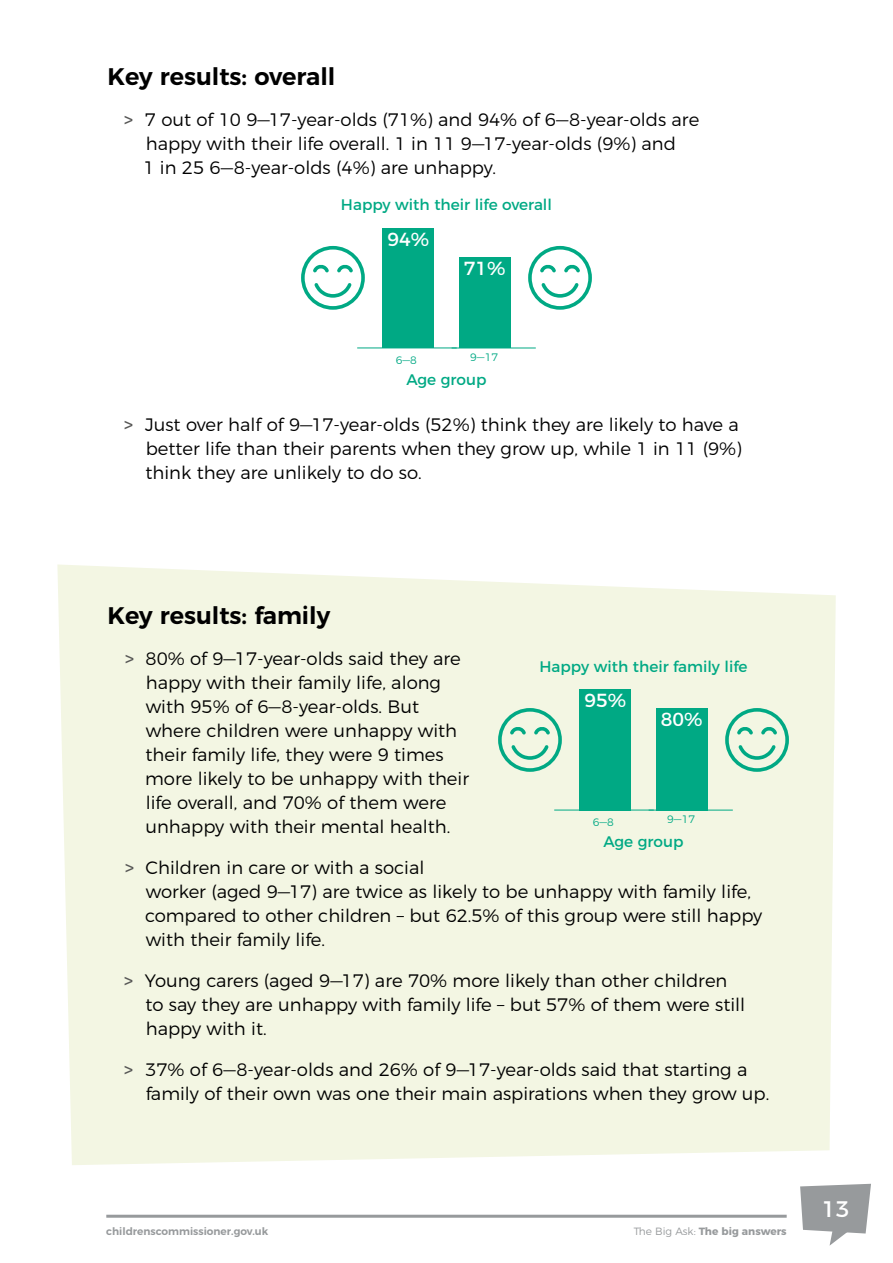
<style>
.page{position:relative;width:893px;height:1263px;background:#fff}
.page>*{position:absolute;margin:0;border:0;box-sizing:border-box;transform-origin:0 0}
.CC_section_sub_headi{font:600 24px "Montserrat";color:#000}
.t1{font:22.5px "Montserrat";color:#fff}
.t2{font:18.9px "Montserrat";color:#fff}
.t3{font:300 18px/24px "Montserrat";color:#000}
.t4{font:15.3px "Montserrat";color:#00a984}
.t5{font:300 10.8px "Montserrat";color:#00a984}
.t6{font:600 10.5px "Montserrat";color:#979a9c}
.t7{font:700 10.5px "Montserrat";color:#979a9c}
.s1{font-family:"Montserrat Alternates";font-weight:400;color:#575756}
.s2{font-size:17.25px}
.s3{font-weight:300}
</style>
<div class="page">
<div style="left:57px;top:564px;width:779px;height:601px;background:#f3f6e3"></div>
<svg style="left:800px;top:1184px;width:71px;height:61px"></svg>
<hr style="left:106px;top:1215px;width:681px;height:3px;background:#979a9c">
<div style="left:580px;top:689px;width:51px;height:121px;background:#00a984"></div>
<div style="left:656px;top:708px;width:51px;height:102px;background:#00a984"></div>
<svg style="left:498px;top:708px;width:64px;height:64px;background:#b9e3cc"></svg>
<svg style="left:725px;top:708px;width:64px;height:64px;background:#b9e3cc"></svg>
<hr style="left:554px;top:810px;width:100px;height:1px;background:#00a984">
<hr style="left:649px;top:810px;width:84px;height:1px;background:#00a984">
<div style="left:383px;top:228px;width:51px;height:120px;background:#00a984"></div>
<div style="left:459px;top:257px;width:51px;height:91px;background:#00a984"></div>
<svg style="left:301px;top:246px;width:64px;height:64px"></svg>
<svg style="left:528px;top:246px;width:64px;height:64px"></svg>
<hr style="left:357px;top:347px;width:100px;height:1px;background:#00a984">
<hr style="left:452px;top:348px;width:84px;height:1px;background:#00a984">
<p class="CC_section_sub_headi" style="left:107px;top:57px;width:229px">Key results: overall</p>
<p class="t3" style="left:143px;top:106px;width:557px;text-indent:-19px"><span class="s1">&gt;</span> 7 out of 10 9<span class="s2">—</span>17‑year‑olds (71%) and 94% of 6<span class="s2">—</span>8‑year‑olds are happy with their life overall. 1 in 11 9<span class="s2">—</span>17‑year‑olds (9%) and<br>1 in 25 6<span class="s2">—</span>8‑year‑olds (4%) are unhappy.</p>
<p class="t4" style="left:341px;top:192px;width:212px">Happy with their life overall</p>
<p class="t2" style="left:387px;top:224px;width:43px">94%</p>
<p class="t2" style="left:464px;top:253px;width:43px">71%</p>
<p class="t5" style="left:396px;top:351px;width:23px">6—8</p>
<p class="t5" style="left:470px;top:349px;width:29px">9—17</p>
<p class="t4" style="left:406px;top:367px;width:82px">Age group</p>
<p class="t3" style="left:146px;top:411px;width:598px;text-indent:-21px"><span class="s1">&gt;</span> Just over half of 9<span class="s2">—</span>17‑year‑olds (52%) think they are likely to have a better life than their parents when they grow up, while 1 in 11 (9%) think they are unlikely to do so.</p>
<p class="CC_section_sub_headi" style="left:107px;top:596px;width:224px">Key results: family</p>
<p class="t3" style="left:145px;top:645px;width:325px;text-indent:-20px"><span class="s1">&gt;</span> 80% of 9<span class="s2">—</span>17‑year‑olds said they are happy with their family life, along with 95% of 6<span class="s2">—</span>8‑year‑olds. But where children were unhappy with their family life, they were 9 times more likely to be unhappy with their life overall, and 70% of them were unhappy with their mental health.</p>
<p class="t3" style="left:145px;top:854px;width:619px;text-indent:-20px"><span class="s1">&gt;</span> Children in care or with a social<br>worker (aged 9<span class="s2">—</span>17) are twice as likely to be unhappy with family life, compared to other children – but 62.5% of this group were still happy with their family life.</p>
<p class="t3" style="left:146px;top:967px;width:601px;text-indent:-21px"><span class="s1">&gt;</span> Young carers (aged 9<span class="s2">—</span>17) are 70% more likely than other children to say they are unhappy with family life – but 57% of them were still happy with it.</p>
<p class="t3" style="left:146px;top:1056px;width:625px;text-indent:-21px"><span class="s1">&gt;</span> 37% of 6<span class="s2">—</span>8‑year‑olds and 26% of 9<span class="s2">—</span>17‑year‑olds said that starting a family of their own was one their main aspirations when they grow up.</p>
<p class="t4" style="left:539px;top:654px;width:209px">Happy with their family life</p>
<p class="t2" style="left:584px;top:685px;width:43px">95%</p>
<p class="t2" style="left:661px;top:704px;width:43px">80%</p>
<p class="t5" style="left:593px;top:813px;width:23px">6—8</p>
<p class="t5" style="left:667px;top:811px;width:29px">9—17</p>
<p class="t4" style="left:603px;top:829px;width:82px">Age group</p>
<p class="t6" style="left:106px;top:1222px;width:164px">childrenscommissioner.gov.uk</p>
<p class="t7" style="left:634px;top:1222px;width:154px"><span class="s3">The Big Ask:</span> The big answers</p>
<p class="t1" style="left:822px;top:1191px;width:29px">13</p>
</div>
